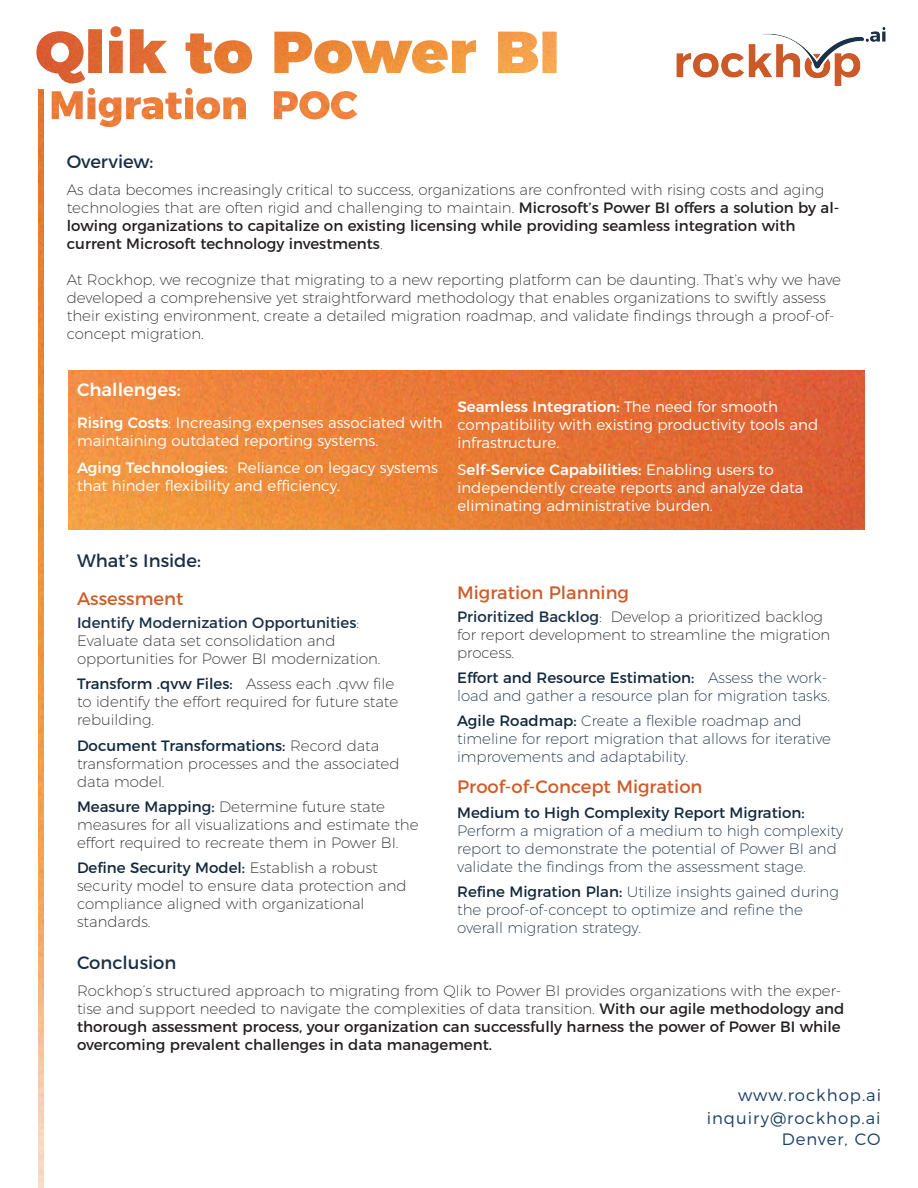
<style>
.page{position:relative;width:918px;height:1188px;background:#fff}
.page>*{position:absolute;margin:0;border:0;box-sizing:border-box;transform-origin:0 0}
.t1{font:18px "Montserrat";color:#d05b27}
.t2{font:18px "Montserrat";color:#1a3048}
.t3{font:500 18px "Montserrat";color:#fff}
.t4{font:300 16.5px "Montserrat";letter-spacing:.06em;color:#1a3e64}
.t5{font:200 15px/18px "Montserrat";color:#231f20}
.t6{font:200 15px/18px "Montserrat";color:#12283d}
.t7{font:15px/18px "Montserrat";color:#231f20}
.t8{font:300 15px/18px "Montserrat";color:#fff}
.t9{font:500 15px "Montserrat";color:#fff}
.t10{font:15px "Montserrat";color:#12283d}
.t11{font:15px/18px "Montserrat";color:#1a3048}
.s1{font-weight:400}
.s2{font-weight:200}
.s3{font-weight:500}
.s4{font-weight:200;color:#231f20}
.s5{font-weight:400;color:#12283d}
.s6{font-weight:300}
.s7{font-weight:400;color:#1a3048}
</style>
<div class="page">
<img style="left:68px;top:371px;width:796px;height:159px">
<img style="left:676px;top:27px;width:210px;height:59px">
<img style="left:36px;top:26px;width:521px;height:58px">
<img style="left:52px;top:88px;width:305px;height:39px">
<img style="left:38px;top:90px;width:6px;height:1098px">
<p class="t2" style="left:67px;top:147px;width:88px">Overview:</p>
<p class="t5" style="left:67px;top:179px;width:774px">As data becomes increasingly critical to success, organizations are confronted with rising costs and aging technologies that are often rigid and challenging to maintain. <span class="s1">Microsoft’s Power BI offers a solution by al&shy;lowing organizations to capitalize on existing licensing while providing seamless integration with</span></p>
<p class="t7" style="left:67px;top:233px;width:317px">current Microsoft technology investments<span class="s2">.</span></p>
<p class="t5" style="left:67px;top:269px;width:776px">At Rockhop, we recognize that migrating to a new reporting platform can be daunting. That’s why we have developed a comprehensive yet straightforward methodology that enables organizations to swiftly assess their existing environment, create a detailed migration roadmap, and validate findings through a proof-of&shy;concept migration.</p>
<p class="t3" style="left:77px;top:375px;width:105px">Challenges:</p>
<p class="t8" style="left:77px;top:412px;width:367px"><span class="s3">Rising Costs</span>: Increasing expenses associated with maintaining outdated reporting systems.</p>
<p class="t8" style="left:77px;top:457px;width:362px"><span class="s3">Aging Technologies:</span> Reliance on legacy systems that hinder flexibility and efficiency.</p>
<p class="t2" style="left:77px;top:546px;width:126px">What’s Inside:</p>
<p class="t1" style="left:77px;top:584px;width:108px">Assessment</p>
<p class="t11" style="left:77px;top:613px;width:284px">Identify Modernization Opportunities<span class="s4">:<br>Evaluate data set consolidation and</span></p>
<p class="t5" style="left:77px;top:648px;width:305px">opportunities for Power BI modernization.</p>
<p class="t5" style="left:77px;top:674px;width:323px"><span class="s5">Transform .qvw Files:</span> Assess each .qvw file to identify the effort required for future state rebuilding.</p>
<p class="t10" style="left:77px;top:733px;width:304px">Document Transformations: <span class="s4">Record data</span></p>
<p class="t5" style="left:77px;top:753px;width:324px">transformation processes and the associated data model.</p>
<p class="t5" style="left:77px;top:796px;width:310px"><span class="s5">Measure Mapping:</span> Determine future state</p>
<p class="t5" style="left:77px;top:814px;width:343px">measures for all visualizations and estimate the effort required to recreate them in Power BI.</p>
<p class="t10" style="left:77px;top:856px;width:302px">Define Security Model: <span class="s4">Establish a robust</span></p>
<p class="t5" style="left:77px;top:875px;width:331px">security model to ensure data protection and compliance aligned with organizational</p>
<p class="t5" style="left:77px;top:911px;width:75px">standards.</p>
<p class="t9" style="left:457px;top:395px;width:322px">Seamless Integration: <span class="s6">The need for smooth</span></p>
<p class="t8" style="left:457px;top:415px;width:362px">compatibility with existing productivity tools and infrastructure.</p>
<p class="t9" style="left:457px;top:458px;width:318px"><span class="s6">S</span>elf-Service Capabilities: <span class="s6">Enabling users to</span></p>
<p class="t8" style="left:457px;top:478px;width:348px">independently create reports and analyze data eliminating administrative burden.</p>
<p class="t1" style="left:457px;top:578px;width:173px">Migration Planning</p>
<p class="t5" style="left:457px;top:606px;width:375px"><span class="s7">Prioritized Backlog</span>: Develop a prioritized backlog for report development to streamline the migration process.</p>
<p class="t6" style="left:457px;top:668px;width:375px"><span class="s1">Effort and Resource Estimation:</span> Assess the work&shy;load and gather a resource plan for migration tasks.</p>
<p class="t6" style="left:457px;top:711px;width:375px"><span class="s1">Agile Roadmap:</span> Create a flexible roadmap and timeline for report migration that allows for iterative improvements and adaptability.</p>
<p class="t1" style="left:457px;top:772px;width:247px">Proof-of-Concept Migration</p>
<p class="t6" style="left:457px;top:803px;width:387px"><span class="s1">Medium to High Complexity Report Migration:<br></span>Perform a migration of a medium to high complexity report to demonstrate the potential of Power BI and validate the findings from the assessment stage.</p>
<p class="t6" style="left:457px;top:882px;width:383px"><span class="s1">Refine Migration Plan:</span> Utilize insights gained during the proof-of-concept to optimize and refine the</p>
<p class="t6" style="left:457px;top:918px;width:185px">overall migration strategy.</p>
<p class="t2" style="left:77px;top:948px;width:101px">Conclusion</p>
<p class="t7" style="left:77px;top:980px;width:769px"><span class="s2">Rockhop’s structured approach to migrating from Qlik to Power BI provides organizations with the exper&shy;tise and support needed to navigate the complexities of data transition.</span> With our agile methodology and thorough assessment process, your organization can successfully harness the power of Power BI while overcoming prevalent challenges in data management.</p>
<p class="t4" style="left:738px;top:1083px;width:145px">www.rockhop.ai</p>
<p class="t4" style="left:707px;top:1105px;width:176px">inquiry@rockhop.ai</p>
<p class="t4" style="left:782px;top:1127px;width:100px">Denver, CO</p>
</div>
